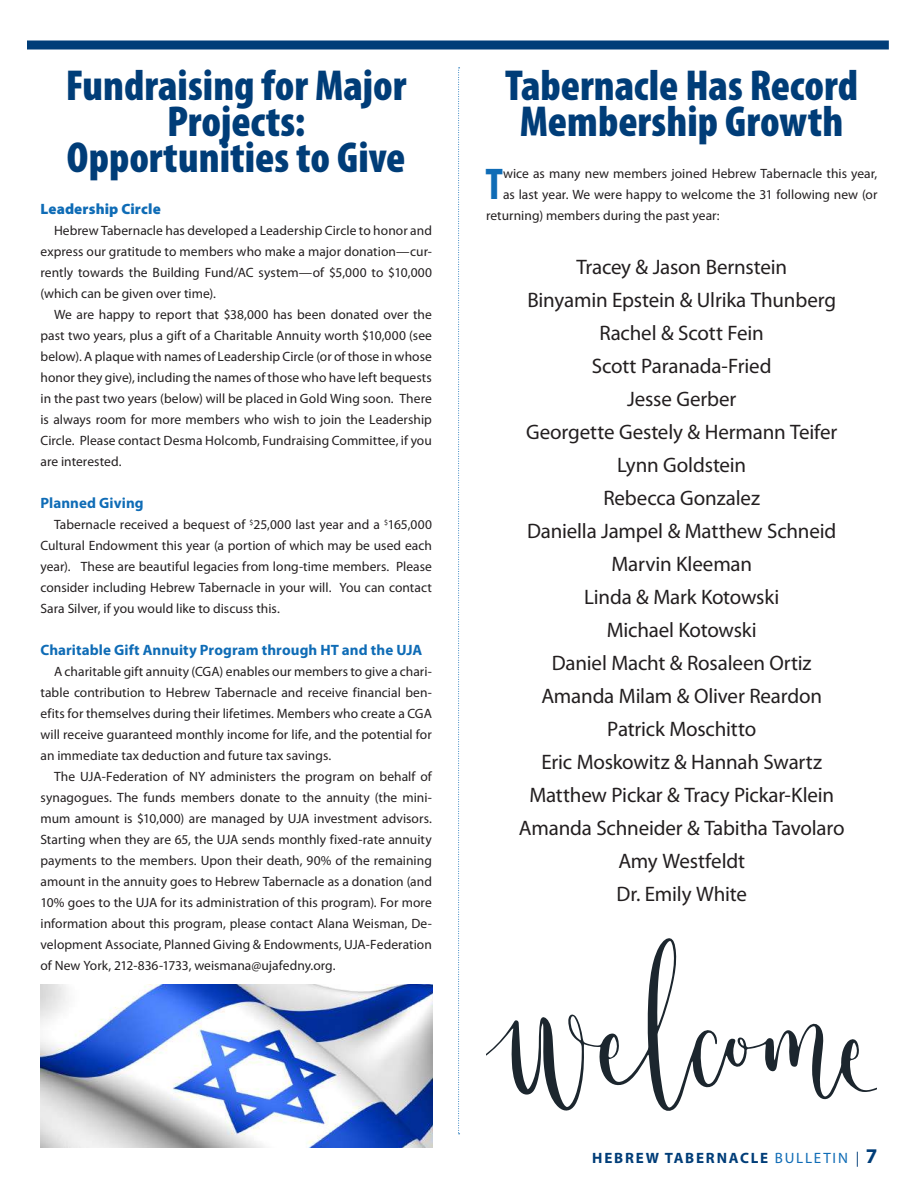
<style>
.page{position:relative;width:918px;height:1188px;background:#fff}
.page>*{position:absolute;margin:0;border:0;box-sizing:border-box;transform-origin:0 0}
.t1{font:700 condensed 44.7px "Myriad Pro";color:#0f6cb6}
.t2{font:900 condensed 43.5px/36px "Myriad Pro";color:#003d78;text-align:center}
.t3{font:21px/33px "Myriad Pro";letter-spacing:-.01em;color:#231f20;text-align:center}
.t4{font:700 15px "Myriad Pro";letter-spacing:.005em;color:#0f6cb6}
.t5{font:700 15px "Myriad Pro";letter-spacing:.12em;color:#003d78}
.t6{font:900 15px "Myriad Pro";letter-spacing:.01em;color:#0f6cb6}
.t7{font:13.5px/21px "Myriad Pro";color:#231f20;text-align:justify}
.s1{font-weight:400;color:#0f6cb6}
.s2{font-weight:400}
.s3{font-size:21px}
</style>
<div class="page">
<div style="left:27px;top:40px;width:862px;height:10px;background:#003d78"></div>
<svg style="left:376px;top:938px;width:501px;height:174px"></svg>
<div style="left:323px;top:1010px;width:163px;height:90px;background:#fff"></div>
<svg style="left:458px;top:68px;width:2px;height:1066px"></svg>
<img style="left:40px;top:985px;width:392px;height:163px">
<h2 class="t2" style="left:66px;top:66px;width:342px">Fundraising for Major<br>Projects:<br>Opportunities to Give</h2>
<p class="t6" style="left:40px;top:201px;width:122px">Leadership Circle</p>
<p class="t7" style="left:40px;top:220px;width:393px;text-indent:14px">Hebrew Tabernacle has developed a Leadership Circle to honor and express our gratitude to members who make a major donation—cur&shy;rently towards the Building Fund/AC system—of $5,000 to $10,000 (which can be given over time).</p>
<p class="t7" style="left:40px;top:304px;width:393px;text-indent:14px">We are happy to report that $38,000 has been donated over the past two years, plus a gift of a Charitable Annuity worth $10,000 (see below). A plaque with names of Leadership Circle (or of those in whose honor they give), including the names of those who have left bequests in the past two years (below) will be placed in Gold Wing soon. There is always room for more members who wish to join the Leadership Circle. Please contact Desma Holcomb, Fundraising Committee, if you are interested.</p>
<p class="t4" style="left:40px;top:493px;width:105px">Planned Giving</p>
<p class="t7" style="left:40px;top:514px;width:393px;text-indent:14px">Tabernacle received a bequest of <sup>$</sup>25,000 last year and a <sup>$</sup>165,000<br>Cultural Endowment this year (a portion of which may be used each year). These are beautiful legacies from long-time members. Please consider including Hebrew Tabernacle in your will. You can contact Sara Silver, if you would like to discuss this.</p>
<p class="t4" style="left:40px;top:640px;width:383px">Charitable Gift Annuity Program through HT and the UJA</p>
<p class="t7" style="left:40px;top:661px;width:393px;text-indent:14px">A charitable gift annuity (CGA) enables our members to give a chari&shy;table contribution to Hebrew Tabernacle and receive financial ben&shy;efits for themselves during their lifetimes. Members who create a CGA will receive guaranteed monthly income for life, and the potential for an immediate tax deduction and future tax savings.</p>
<p class="t7" style="left:40px;top:766px;width:393px;text-indent:14px">The UJA-Federation of NY administers the program on behalf of synagogues. The funds members donate to the annuity (the mini&shy;mum amount is $10,000) are managed by UJA investment advisors.<br>Starting when they are 65, the UJA sends monthly fixed-rate annuity payments to the members. Upon their death, 90% of the remaining amount in the annuity goes to Hebrew Tabernacle as a donation (and 10% goes to the UJA for its administration of this program). For more information about this program, please contact Alana Weisman, De&shy;velopment Associate, Planned Giving &amp; Endowments, UJA-Federation of New York, 212-836-1733, weismana@ujafedny.org.</p>
<h2 class="t2" style="left:505px;top:66px;width:354px">Tabernacle Has Record<br>Membership Growth</h2>
<h1 class="t1" style="left:485px;top:156px;width:19px">T</h1>
<p class="t7" style="left:503px;top:163px;width:376px">wice as many new members joined Hebrew Tabernacle this year,</p>
<p class="t7" style="left:503px;top:184px;width:376px">as last year. We were happy to welcome the 31 following new (or</p>
<p class="t7" style="left:486px;top:205px;width:235px">returning) members during the past year:</p>
<p class="t3" style="left:519px;top:250px;width:327px">Tracey &amp; Jason Bernstein<br>Binyamin Epstein &amp; Ulrika Thunberg<br>Rachel &amp; Scott Fein<br>Scott Paranada-Fried<br>Jesse Gerber<br>Georgette Gestely &amp; Hermann Teifer<br>Lynn Goldstein<br>Rebecca Gonzalez<br>Daniella Jampel &amp; Matthew Schneid<br>Marvin Kleeman<br>Linda &amp; Mark Kotowski<br>Michael Kotowski<br>Daniel Macht &amp; Rosaleen Ortiz<br>Amanda Milam &amp; Oliver Reardon<br>Patrick Moschitto<br>Eric Moskowitz &amp; Hannah Swartz<br>Matthew Pickar &amp; Tracy Pickar-Klein<br>Amanda Schneider &amp; Tabitha Tavolaro<br>Amy Westfeldt<br>Dr. Emily White</p>
<p class="t5" style="left:592px;top:1148px;width:287px">HEBREW TABERNACLE <span class="s1">BULLETIN</span> <span class="s2">|</span> <span class="s3">7</span></p>
</div>
